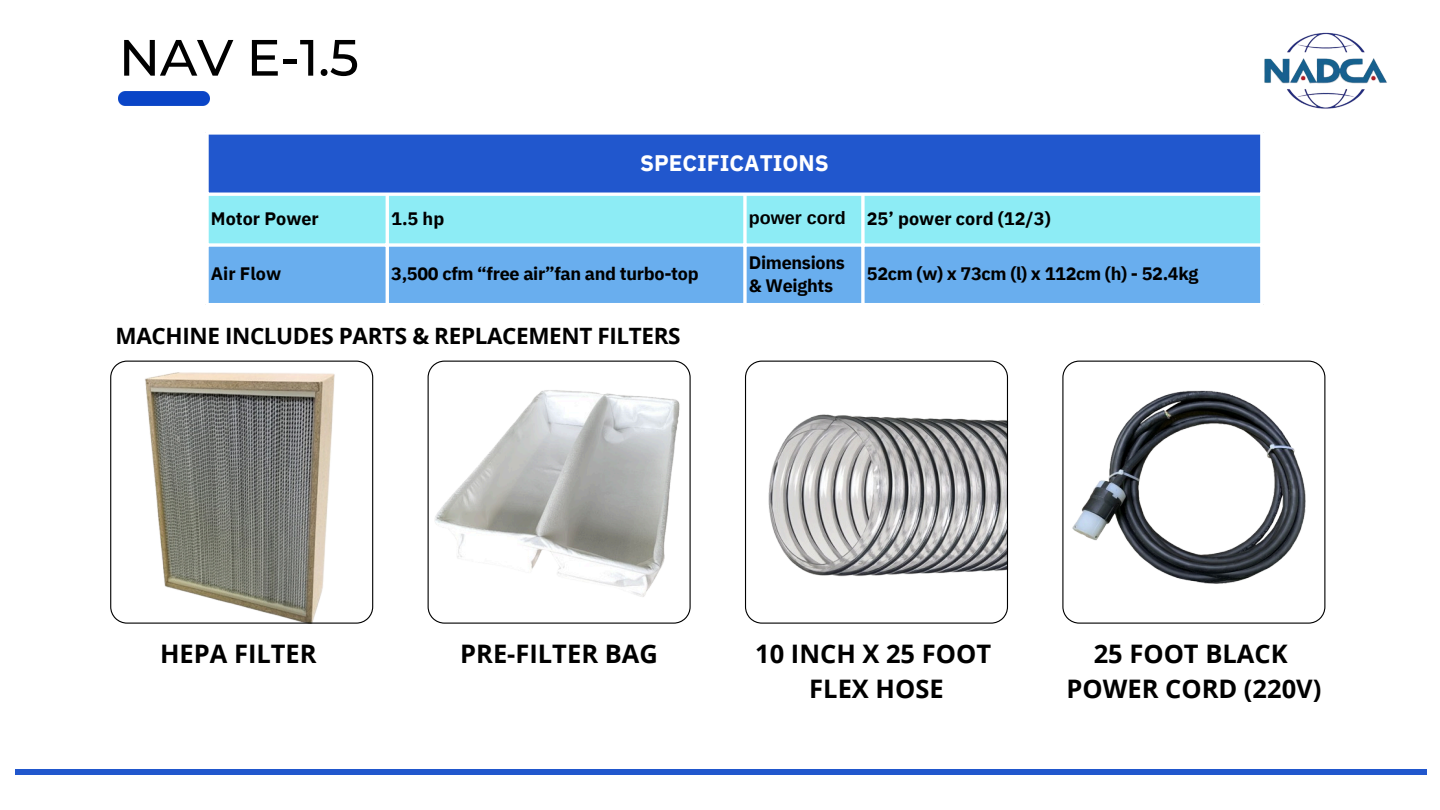
<style>
.page{position:relative;width:1440px;height:810px;background:#fff}
.page>*{position:absolute;margin:0;border:0;box-sizing:border-box;transform-origin:0 0}
.t1{font:500 51px "Montserrat";color:#000}
.t2{font:700 25.5px/34.8px "Open Sans";color:#000;text-align:center}
.t3{font:700 22.5px "Open Sans";letter-spacing:-.015em;color:#000}
.t4{font:700 22.5px "IBM Plex Sans";color:#fff}
.t5{font:700 18px/22.5px "IBM Plex Sans";letter-spacing:-.015em;color:#000}
.t6{font:700 18px "Arimo";color:#000}
</style>
<div class="page">
<img style="left:119px;top:91px;width:91px;height:15px">
<div style="left:207px;top:133px;width:1055px;height:61px;background:#2157cd"></div>
<div style="left:209px;top:196px;width:1051px;height:47px;background:#8decf5"></div>
<div style="left:209px;top:247px;width:1051px;height:56px;background:#69aeee"></div>
<svg style="left:207px;top:135px;width:2px;height:168px"></svg>
<hr style="left:386px;top:196px;width:3px;height:107px;background:#fff">
<svg style="left:743px;top:196px;width:4px;height:107px"></svg>
<svg style="left:861px;top:196px;width:4px;height:107px"></svg>
<svg style="left:1260px;top:145px;width:2px;height:158px"></svg>
<svg style="left:205px;top:132px;width:1006px;height:3px;fill:#fff"></svg>
<hr style="left:205px;top:193px;width:1059px;height:3px;background:#fff">
<svg style="left:207px;top:243px;width:1055px;height:4px"></svg>
<img style="left:1211px;top:32px;width:176px;height:113px">
<svg style="left:110px;top:361px;width:263px;height:263px"></svg>
<svg style="left:428px;top:361px;width:263px;height:263px"></svg>
<svg style="left:745px;top:361px;width:263px;height:263px"></svg>
<svg style="left:1062px;top:361px;width:263px;height:263px"></svg>
<div style="left:15px;top:769px;width:1412px;height:6px;background:#2157cd"></div>
<p class="t1" style="left:119px;top:26px;width:242px">NAV E-1.5</p>
<h1 class="t4" style="left:640px;top:148px;width:190px">SPECIFICATIONS</h1>
<p class="t5" style="left:211px;top:207px;width:109px">Motor Power</p>
<p class="t5" style="left:391px;top:207px;width:55px">1.5 hp</p>
<p class="t6" style="left:749px;top:208px;width:98px">power cord</p>
<p class="t5" style="left:867px;top:207px;width:185px">25’ power cord (12/3)</p>
<p class="t5" style="left:211px;top:262px;width:72px">Air Flow</p>
<p class="t5" style="left:391px;top:262px;width:309px">3,500 cfm “free air”fan and turbo-top</p>
<p class="t5" style="left:749px;top:251px;width:98px">Dimensions &amp; Weights</p>
<p class="t5" style="left:867px;top:262px;width:333px">52cm (w) x 73cm (l) x 112cm (h) - 52.4kg</p>
<p class="t3" style="left:116px;top:320px;width:566px">MACHINE INCLUDES PARTS &amp; REPLACEMENT FILTERS</p>
<h2 class="t2" style="left:160px;top:636px;width:158px">HEPA FILTER</h2>
<h2 class="t2" style="left:460px;top:636px;width:199px">PRE-FILTER BAG</h2>
<h2 class="t2" style="left:755px;top:636px;width:237px">10 INCH X 25 FOOT<br>FLEX HOSE</h2>
<h2 class="t2" style="left:1066px;top:636px;width:256px">25 FOOT BLACK<br>POWER CORD (220V)</h2>
</div>
